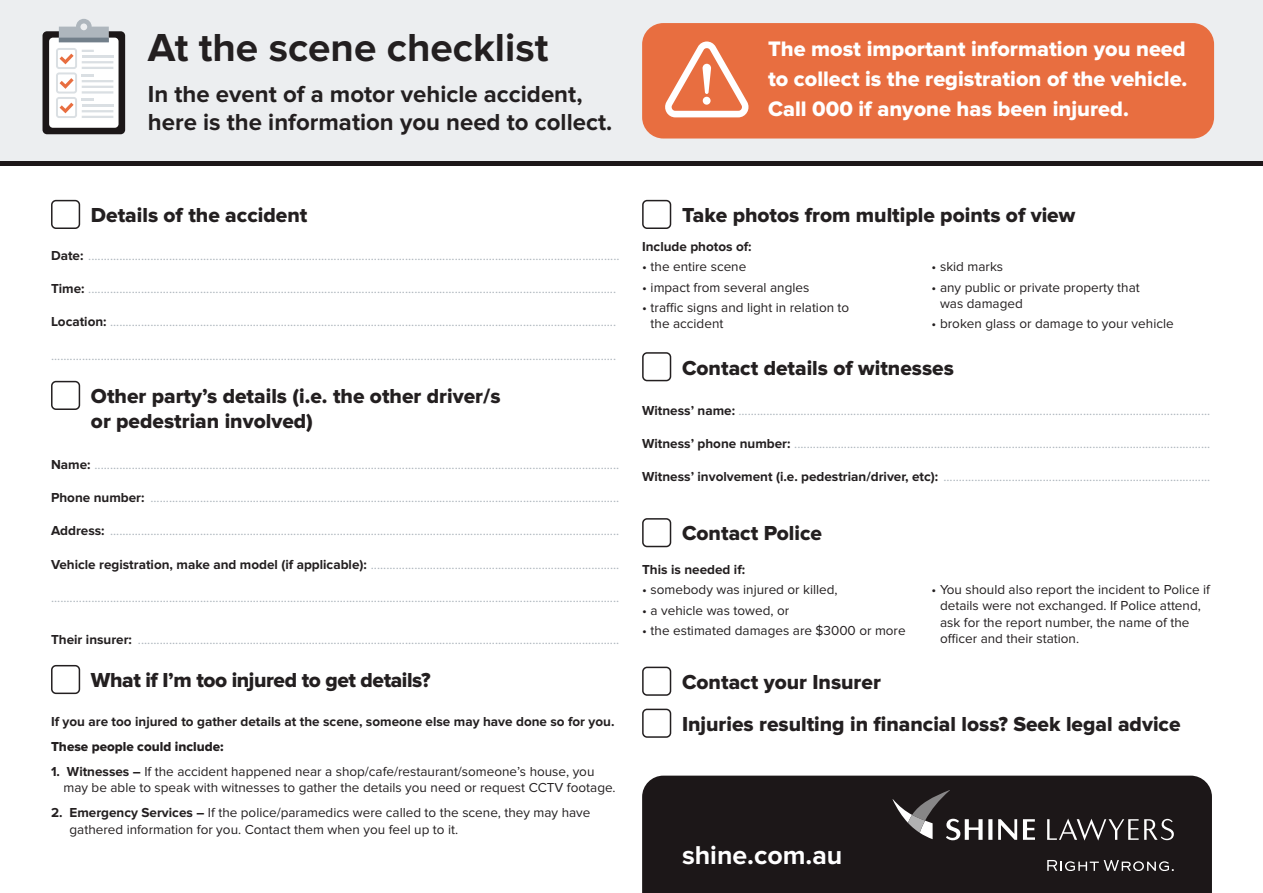
<style>
.page{position:relative;width:1263px;height:893px;background:#fff}
.page>*{position:absolute;margin:0;border:0;box-sizing:border-box;transform-origin:0 0}
.t1{font:700 40.5px "Proxima Nova";color:#231f20}
.t2{font:700 26.7px "Proxima Nova";color:#fff}
.t3{font:700 24px/28.5px "Proxima Nova";color:#231f20}
.t4{font:21.75px/30px "Proxima Nova Extrabld";color:#fff;text-align:justify}
.t5{font:21px/25.2px "Proxima Nova Extrabld";color:#231f20}
.t6{font:21px "Proxima Nova Extrabld";letter-spacing:-.02em;color:#231f20}
.t7{font:13.5px "Proxima Nova";color:#aeb6bd}
.t8{font:13.5px/16.2px "Proxima Nova";color:#231f20}
.t9{font:700 13.5px "Proxima Nova";color:#231f20}
.t10{font:13.5px "Proxima Nova Extrabld";color:#231f20}
.s1{font-weight:700;color:#231f20}
.s2{font-weight:700}
</style>
<div class="page">
<div style="left:51px;top:200px;width:29px;height:29px;border:2px solid #231f20;border-radius:4px"></div>
<div style="left:51px;top:381px;width:29px;height:29px;border:2px solid #231f20;border-radius:4px"></div>
<div style="left:51px;top:665px;width:29px;height:29px;border:2px solid #231f20;border-radius:4px"></div>
<div style="left:642px;top:200px;width:29px;height:29px;border:2px solid #231f20;border-radius:4px"></div>
<div style="left:642px;top:352px;width:29px;height:29px;border:2px solid #231f20;border-radius:4px"></div>
<div style="left:642px;top:518px;width:29px;height:29px;border:2px solid #231f20;border-radius:4px"></div>
<div style="left:642px;top:667px;width:29px;height:29px;border:2px solid #231f20;border-radius:4px"></div>
<div style="left:642px;top:709px;width:29px;height:29px;border:2px solid #231f20;border-radius:4px"></div>
<div style="left:642px;top:776px;width:570px;height:117px;background:#1c1718"></div>
<svg style="left:892px;top:790px;width:143px;height:50px;background:#444041"></svg>
<svg style="left:1047px;top:818px;width:127px;height:23px;background:#4d494a"></svg>
<svg style="left:1047px;top:860px;width:127px;height:11px"></svg>
<div style="left:0;top:0;width:1263px;height:162px;background:#eceef0"></div>
<hr style="left:0;top:162px;width:1263px;height:4px;background:#1c1718">
<div style="left:642px;top:23px;width:572px;height:116px;background:#e86e40;border-radius:21px"></div>
<svg style="left:43px;top:19px;width:82px;height:115px"></svg>
<svg style="left:665px;top:42px;width:84px;height:75px"></svg>
<div style="left:703px;top:97px;width:7px;height:8px;background:#fff;border-radius:4px"></div>
<h1 class="t1" style="left:148px;top:24px;width:402px">At the scene checklist</h1>
<h3 class="t3" style="left:148px;top:80px;width:466px">In the event of a motor vehicle accident, here is the information you need to collect.</h3>
<h3 class="t4" style="left:768px;top:34px;width:421px">The most important information you need to collect is the registration of the vehicle.<br>Call 000 if anyone has been injured.</h3>
<h3 class="t5" style="left:91px;top:203px;width:218px">Details of the accident</h3>
<p class="t7" style="left:51px;top:248px;width:570px"><span class="s1">Date:</span> ...........................................................................................................................................................................</p>
<p class="t7" style="left:51px;top:281px;width:567px"><span class="s1">Time:</span> ..........................................................................................................................................................................</p>
<p class="t7" style="left:51px;top:314px;width:567px"><span class="s1">Location:</span> ...................................................................................................................................................................</p>
<p class="t7" style="left:51px;top:347px;width:567px">......................................................................................................................................................................................</p>
<h3 class="t5" style="left:91px;top:384px;width:411px">Other party’s details (i.e. the other driver/s or pedestrian involved)</h3>
<p class="t7" style="left:51px;top:457px;width:570px"><span class="s1">Name:</span> .........................................................................................................................................................................</p>
<p class="t7" style="left:51px;top:490px;width:570px"><span class="s1">Phone number:</span> .......................................................................................................................................................</p>
<p class="t7" style="left:51px;top:523px;width:570px"><span class="s1">Address:</span> ....................................................................................................................................................................</p>
<p class="t7" style="left:51px;top:556px;width:570px"><span class="s1">Vehicle registration, make and model (if applicable):</span> ................................................................................</p>
<p class="t7" style="left:51px;top:589px;width:570px">.......................................................................................................................................................................................</p>
<p class="t7" style="left:51px;top:631px;width:570px"><span class="s1">Their insurer:</span> ...........................................................................................................................................................</p>
<h3 class="t6" style="left:91px;top:668px;width:341px">What if I’m too injured to get details?</h3>
<p class="t9" style="left:51px;top:713px;width:565px">If you are too injured to gather details at the scene, someone else may have done so for you.</p>
<p class="t10" style="left:51px;top:738px;width:174px">These people could include:</p>
<p class="t8" style="left:63px;top:763px;width:554px;text-indent:-12px"><span class="s2">1. Witnesses –</span> If the accident happened near a shop/cafe/restaurant/someone’s house, you may be able to speak with witnesses to gather the details you need or request CCTV footage.</p>
<p class="t8" style="left:69px;top:804px;width:522px;text-indent:-18px"><span class="s2">2. Emergency Services –</span> If the police/paramedics were called to the scene, they may have gathered information for you. Contact them when you feel up to it.</p>
<h3 class="t5" style="left:682px;top:203px;width:395px">Take photos from multiple points of view</h3>
<p class="t9" style="left:642px;top:238px;width:111px">Include photos of:</p>
<p class="t8" style="left:642px;top:259px;width:106px">• the entire scene</p>
<p class="t8" style="left:642px;top:279px;width:169px">• impact from several angles</p>
<p class="t8" style="left:651px;top:300px;width:200px;text-indent:-9px">• traffic signs and light in relation to the accident</p>
<p class="t8" style="left:931px;top:259px;width:73px">• skid marks</p>
<p class="t8" style="left:940px;top:279px;width:201px;text-indent:-9px">• any public or private property that was damaged</p>
<p class="t8" style="left:931px;top:316px;width:244px">• broken glass or damage to your vehicle</p>
<h3 class="t5" style="left:682px;top:355px;width:273px">Contact details of witnesses</h3>
<p class="t7" style="left:642px;top:403px;width:570px"><span class="s1">Witness’ name:</span> ........................................................................................................................................................</p>
<p class="t7" style="left:642px;top:436px;width:570px"><span class="s1">Witness’ phone number:</span> ......................................................................................................................................</p>
<p class="t7" style="left:642px;top:469px;width:570px"><span class="s1">Witness’ involvement (i.e. pedestrian/driver, etc):</span> ......................................................................................</p>
<h3 class="t5" style="left:682px;top:521px;width:142px">Contact Police</h3>
<p class="t9" style="left:642px;top:561px;width:105px">This is needed if:</p>
<p class="t8" style="left:642px;top:582px;width:197px">• somebody was injured or killed,</p>
<p class="t8" style="left:642px;top:602px;width:149px">• a vehicle was towed, or</p>
<p class="t8" style="left:642px;top:623px;width:265px">• the estimated damages are $3000 or more</p>
<p class="t8" style="left:940px;top:582px;width:271px;text-indent:-9px">• You should also report the incident to Police if details were not exchanged. If Police attend, ask for the report number, the name of the officer and their station.</p>
<h3 class="t5" style="left:682px;top:661px;width:500px;line-height:42px">Contact your Insurer<br>Injuries resulting in financial loss? Seek legal advice</h3>
<h2 class="t2" style="left:682px;top:840px;width:162px">shine.com.au</h2>
</div>
